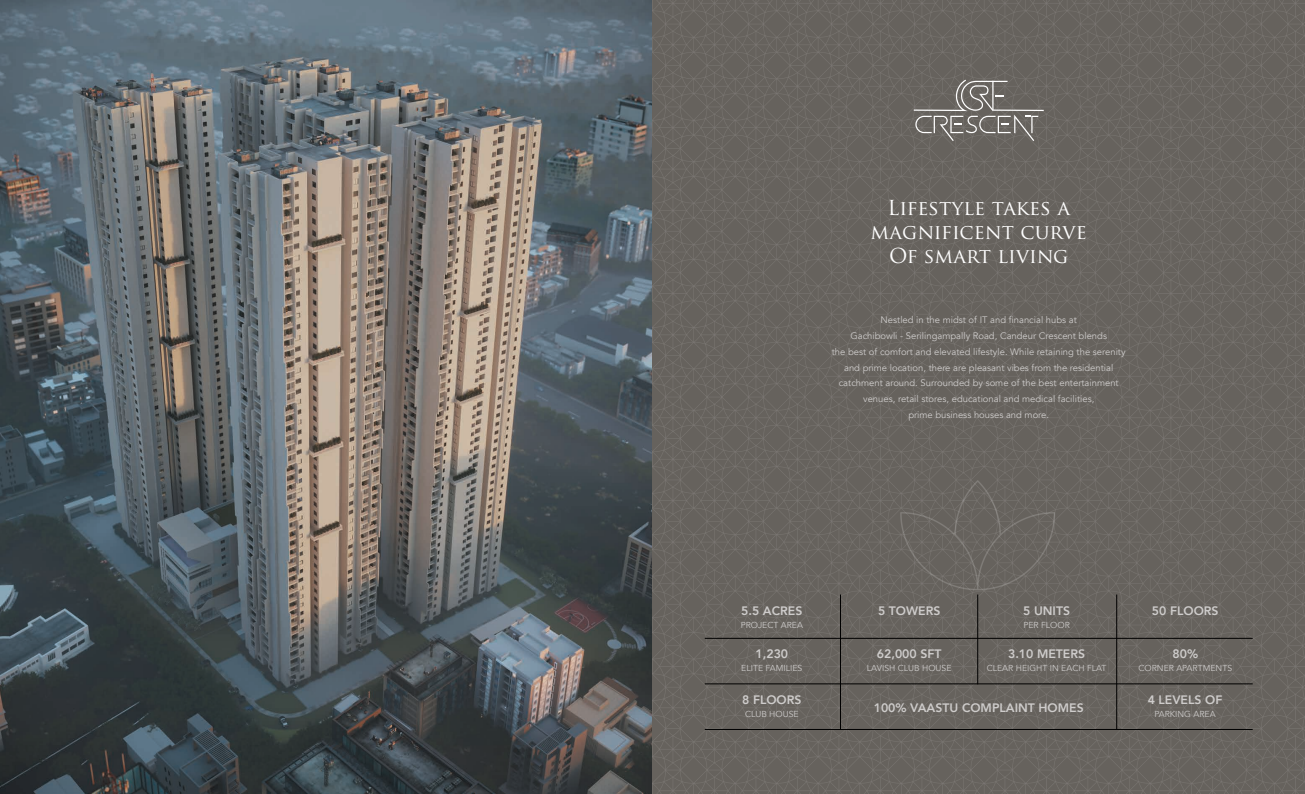
<style>
.page{position:relative;width:1305px;height:794px;background:#fff}
.page>*{position:absolute;margin:0;border:0;box-sizing:border-box;transform-origin:0 0}
.t1{font:20.12px/24.2px "Trajan Pro";color:#fff;text-align:center}
.t2{font:800 12.25px "Avenir";color:#cecccb}
.t3{font:9.45px/15.8px "Avenir";color:#cecccb;text-align:center}
.t4{font:8.66px "Avenir";color:#cecccb}
</style>
<div class="page">
<img style="left:0;top:0;width:652px;height:794px">
<div style="left:652px;top:0;width:652px;height:794px;background:#66625d"></div>
<svg style="left:913px;top:80px;width:130px;height:61px"></svg>
<hr style="left:704px;top:638px;width:548px;height:1px;background:#000">
<hr style="left:704px;top:684px;width:548px;height:1px;background:#000">
<hr style="left:704px;top:729px;width:548px;height:1px;background:#000">
<hr style="left:840px;top:594px;width:1px;height:135px;background:#000">
<hr style="left:1116px;top:594px;width:1px;height:135px;background:#000">
<hr style="left:977px;top:594px;width:1px;height:90px;background:#000">
<img style="left:897px;top:481px;width:161px;height:113px">
<p class="t1" style="left:870px;top:195px;width:218px">Lifestyle takes a magnificent curve</p>
<p class="t1" style="left:888px;top:244px;width:181px">Of smart living</p>
<p class="t3" style="left:831px;top:312px;width:295px">Nestled in the midst of IT and financial hubs at<br>Gachibowli - Serilingampally Road, Candeur Crescent blends<br>the best of comfort and elevated lifestyle. While retaining the serenity and prime location, there are pleasant vibes from the residential catchment around. Surrounded by some of the best entertainment venues, retail stores, educational and medical facilities,<br>prime business houses and more.</p>
<p class="t2" style="left:741px;top:601px;width:63px">5.5 ACRES</p>
<p class="t4" style="left:740px;top:620px;width:64px">PROJECT AREA</p>
<p class="t2" style="left:755px;top:644px;width:34px">1,230</p>
<p class="t4" style="left:741px;top:662px;width:63px">ELITE FAMILIES</p>
<p class="t2" style="left:742px;top:690px;width:61px">8 FLOORS</p>
<p class="t4" style="left:745px;top:709px;width:55px">CLUB HOUSE</p>
<p class="t2" style="left:877px;top:601px;width:64px">5 TOWERS</p>
<p class="t2" style="left:1151px;top:601px;width:68px">50 FLOORS</p>
<p class="t2" style="left:1022px;top:601px;width:48px">5 UNITS</p>
<p class="t4" style="left:1023px;top:620px;width:48px">PER FLOOR</p>
<p class="t2" style="left:876px;top:644px;width:66px">62,000 SFT</p>
<p class="t4" style="left:866px;top:662px;width:86px">LAVISH CLUB HOUSE</p>
<p class="t2" style="left:1007px;top:644px;width:79px">3.10 METERS</p>
<p class="t4" style="left:986px;top:662px;width:121px">CLEAR HEIGHT IN EACH FLAT</p>
<p class="t2" style="left:873px;top:698px;width:211px">100% VAASTU COMPLAINT HOMES</p>
<p class="t2" style="left:1172px;top:645px;width:27px">80%</p>
<p class="t4" style="left:1138px;top:663px;width:95px">CORNER APARTMENTS</p>
<p class="t2" style="left:1147px;top:690px;width:76px">4 LEVELS OF</p>
<p class="t4" style="left:1154px;top:709px;width:63px">PARKING AREA</p>
</div>
